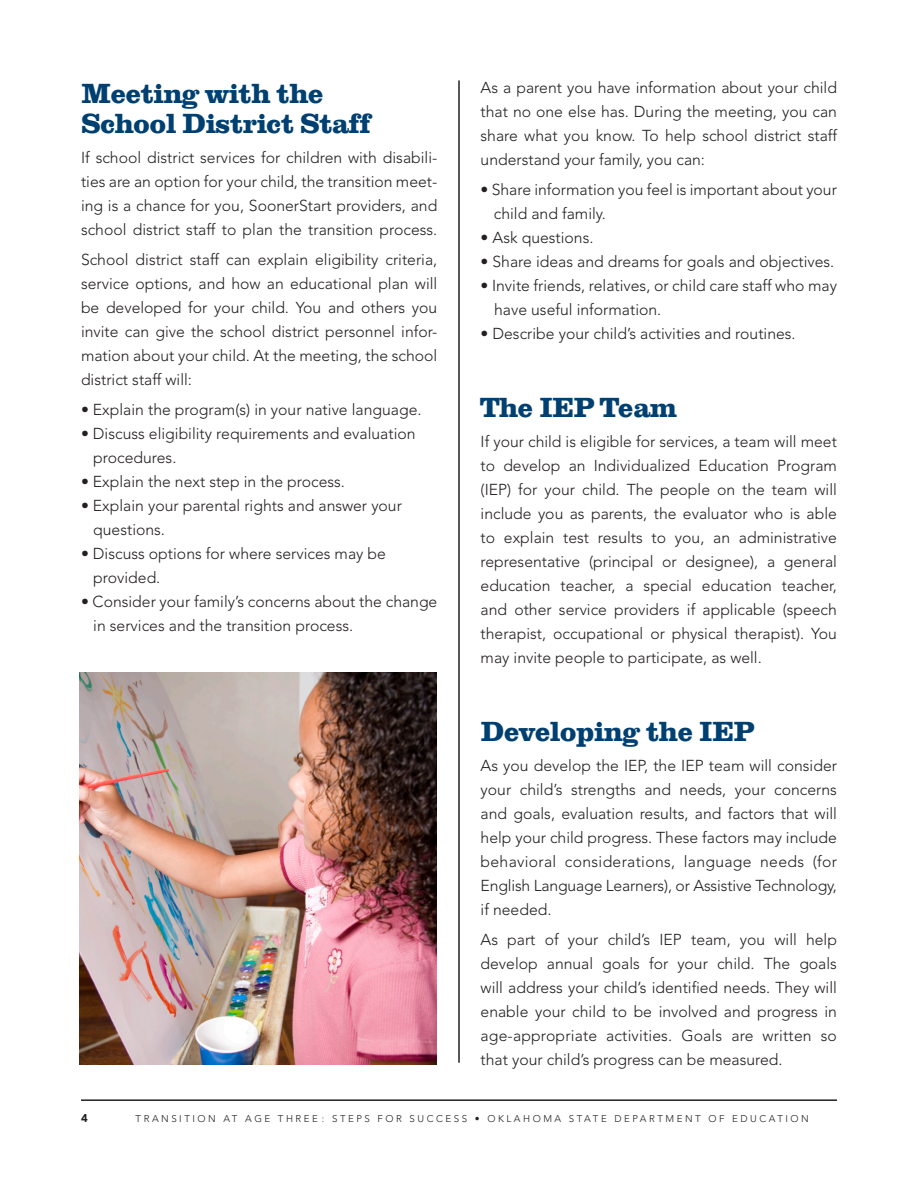
<style>
.page{position:relative;width:918px;height:1188px;background:#fff}
.page>*{position:absolute;margin:0;border:0;box-sizing:border-box;transform-origin:0 0}
.t1{font:700 28.5px "Clarendon T Extr";letter-spacing:-.02em;color:#004071}
.t2{font:300 15.75px/24px "Avenir";color:#231f20;text-align:justify}
.t3{font:900 11.25px "Avenir";color:#231f20}
.t4{font:300 9.75px "Avenir";letter-spacing:.26em;color:#231f20}
</style>
<div class="page">
<hr style="left:81px;top:1099px;width:756px;height:2px;background:#231f20">
<hr style="left:458px;top:80px;width:2px;height:983px;background:#231f20">
<img style="left:80px;top:673px;width:357px;height:392px">
<p class="t1" style="left:81px;top:77px;width:244px">Meeting with the</p>
<p class="t1" style="left:81px;top:107px;width:291px">School District Staff</p>
<p class="t2" style="left:81px;top:145px;width:358px">If school district services for children with disabili&shy;ties are an option for your child, the transition meet&shy;ing is a chance for you, SoonerStart providers, and school district staff to plan the transition process.</p>
<p class="t2" style="left:81px;top:247px;width:358px">School district staff can explain eligibility criteria, service options, and how an educational plan will be developed for your child. You and others you invite can give the school district personnel infor&shy;mation about your child. At the meeting, the school district staff will:</p>
<p class="t2" style="left:81px;top:397px;width:342px">• Explain the program(s) in your native language.</p>
<p class="t2" style="left:81px;top:421px;width:336px">• Discuss eligibility requirements and evaluation</p>
<p class="t2" style="left:93px;top:445px;width:85px">procedures.</p>
<p class="t2" style="left:81px;top:469px;width:266px">• Explain the next step in the process.</p>
<p class="t2" style="left:81px;top:493px;width:322px">• Explain your parental rights and answer your</p>
<p class="t2" style="left:93px;top:517px;width:73px">questions.</p>
<p class="t2" style="left:81px;top:541px;width:306px">• Discuss options for where services may be</p>
<p class="t2" style="left:93px;top:565px;width:69px">provided.</p>
<p class="t2" style="left:81px;top:589px;width:358px">• Consider your family’s concerns about the change</p>
<p class="t2" style="left:93px;top:613px;width:261px">in services and the transition process.</p>
<p class="t2" style="left:481px;top:76px;width:358px">As a parent you have information about your child that no one else has. During the meeting, you can share what you know. To help school district staff understand your family, you can:</p>
<p class="t2" style="left:494px;top:178px;width:345px;text-indent:-13px">• Share information you feel is important about your child and family.</p>
<p class="t2" style="left:481px;top:226px;width:114px">• Ask questions.</p>
<p class="t2" style="left:481px;top:250px;width:355px">• Share ideas and dreams for goals and objectives.</p>
<p class="t2" style="left:494px;top:274px;width:344px;text-indent:-14px">• Invite friends, relatives, or child care staff who may have useful information.</p>
<p class="t2" style="left:481px;top:322px;width:317px">• Describe your child’s activities and routines.</p>
<p class="t1" style="left:481px;top:391px;width:198px">The IEP Team</p>
<p class="t2" style="left:481px;top:430px;width:358px">If your child is eligible for services, a team will meet to develop an Individualized Education Program (IEP) for your child. The people on the team will include you as parents, the evaluator who is able to explain test results to you, an administrative representative (principal or designee), a general education teacher, a special education teacher, and other service providers if applicable (speech therapist, occupational or physical therapist). You may invite people to participate, as well.</p>
<p class="t1" style="left:481px;top:715px;width:275px">Developing the IEP</p>
<p class="t2" style="left:481px;top:754px;width:358px">As you develop the IEP, the IEP team will consider your child’s strengths and needs, your concerns and goals, evaluation results, and factors that will help your child progress. These factors may include behavioral considerations, language needs (for English Language Learners), or Assistive Technology, if needed.</p>
<p class="t2" style="left:481px;top:928px;width:358px">As part of your child’s IEP team, you will help develop annual goals for your child. The goals will address your child’s identified needs. They will enable your child to be involved and progress in age-appropriate activities. Goals are written so that your child’s progress can be measured.</p>
<p class="t3" style="left:81px;top:1111px;width:8px">4</p>
<p class="t4" style="left:136px;top:1113px;width:675px">TRANSITION AT AGE THREE : STEPS FOR SUCCESS • OKLAHOMA STATE DEPARTMENT OF EDUCATION</p>
</div>
